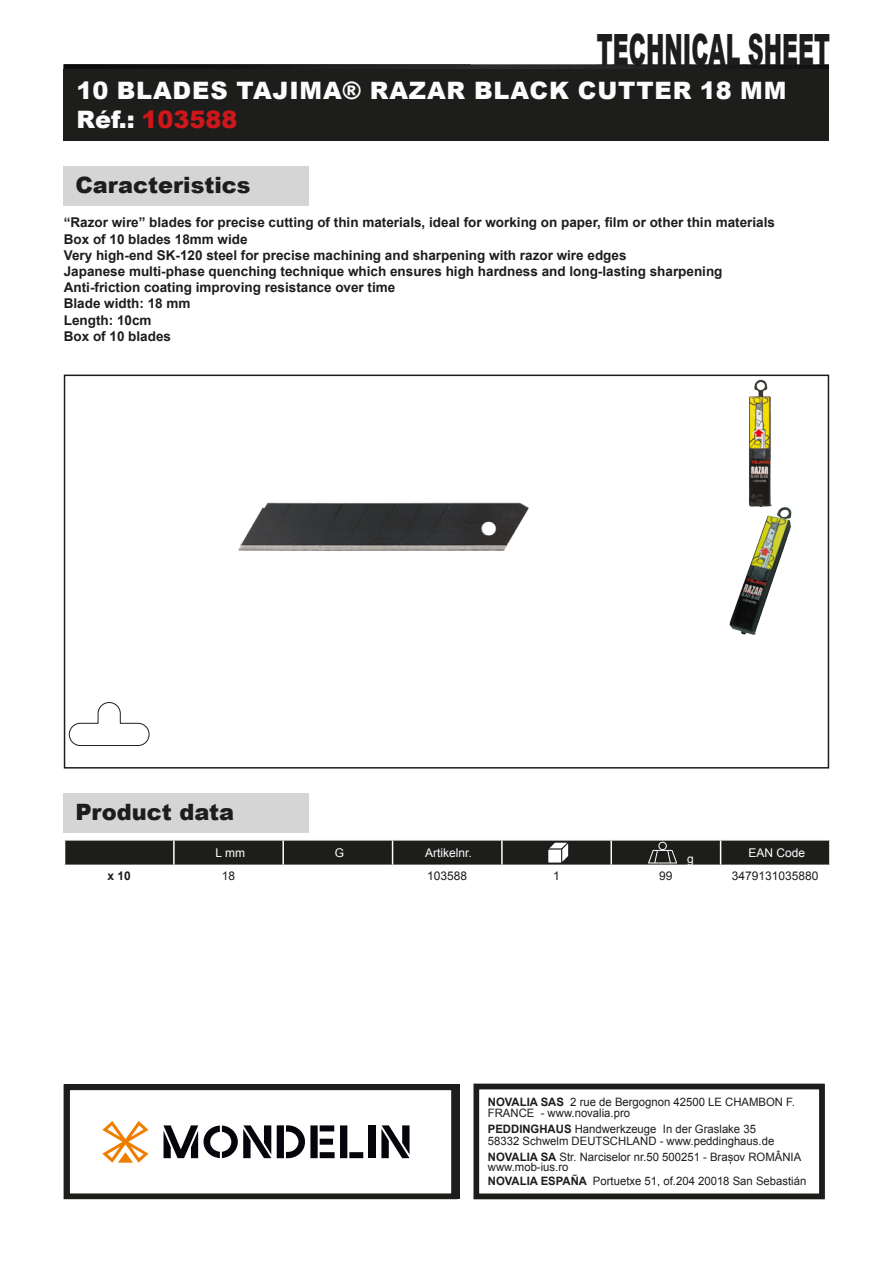
<style>
.page{position:relative;width:893px;height:1263px;background:#fff}
.page>*{position:absolute;margin:0;border:0;box-sizing:border-box;transform-origin:0 0}
.t1{font:900 43.2px "Arial";color:#1d1d1b;scale:.51 1}
.t2{font:900 24px/28.8px "Arial";letter-spacing:.035em;color:#fcfcfc}
.t3{font:900 22.5px "Arial";color:#1d1d1b}
.t4{font:700 13.5px/16.2px "Arial";color:#1d1d1b}
.t5{font:12.9px/14.2px "Arial";color:#1d1d1b}
.t6{font:700 12.9px "Arial";color:#1d1d1b}
.t7{font:12px "Arial";color:#1d1d1b}
.t8{font:12px "Arial";color:#fff}
.t9{font:700 12px "Arial";color:#1d1d1b}
.t10{font:11.55px/11.6px "Arial";color:#1d1d1b}
.s1{color:#cd171a}
.s2{font-weight:700}
</style>
<div class="page">
<img style="left:64px;top:64px;width:765px;height:5px">
<div style="left:64px;top:69px;width:765px;height:72px;background:#1d1d1b"></div>
<div style="left:64px;top:166px;width:245px;height:40px;background:#d5d5d5"></div>
<div style="left:64px;top:375px;width:765px;height:393px;border:2px solid #1d1d1b"></div>
<div style="left:64px;top:794px;width:245px;height:39px;background:#d5d5d5"></div>
<svg style="left:64px;top:840px;width:766px;height:25px;background:#2e2e2c"></svg>
<img style="left:238px;top:502px;width:291px;height:49px">
<img style="left:749px;top:380px;width:23px;height:127px">
<img style="left:729px;top:507px;width:63px;height:128px">
<svg style="left:69px;top:702px;width:81px;height:44px"></svg>
<div style="left:473px;top:1084px;width:352px;height:115px;border:6px solid #1d1d1b"></div>
<div style="left:64px;top:1084px;width:393px;height:115px;border:6px solid #1d1d1b"></div>
<svg style="left:277px;top:1125px;width:86px;height:33px"></svg>
<div style="left:369px;top:1125px;width:7px;height:33px;background:#06050b"></div>
<svg style="left:381px;top:1125px;width:28px;height:33px"></svg>
<svg style="left:102px;top:1121px;width:47px;height:42px"></svg>
<svg style="left:164px;top:1125px;width:107px;height:33px"></svg>
<h1 class="t1" style="left:597px;top:18px;width:458px">TECHNICAL SHEET</h1>
<h2 class="t2" style="left:76px;top:75px;width:711px">10 BLADES TAJIMA® RAZAR BLACK CUTTER 18 MM<br>Réf.: <span class="s1">103588</span></h2>
<h3 class="t3" style="left:75px;top:168px;width:177px">Caracteristics</h3>
<p class="t4" style="left:64px;top:215px;width:713px">“Razor wire” blades for precise cutting of thin materials, ideal for working on paper, film or other thin materials Box of 10 blades 18mm wide<br>Very high-end SK-120 steel for precise machining and sharpening with razor wire edges<br>Japanese multi-phase quenching technique which ensures high hardness and long-lasting sharpening Anti-friction coating improving resistance over time<br>Blade width: 18 mm<br>Length: 10cm<br>Box of 10 blades</p>
<h3 class="t3" style="left:75px;top:796px;width:160px">Product data</h3>
<p class="t8" style="left:215px;top:844px;width:31px">L mm</p>
<p class="t8" style="left:335px;top:844px;width:11px">G</p>
<p class="t8" style="left:425px;top:844px;width:48px">Artikelnr.</p>
<p class="t8" style="left:687px;top:851px;width:8px">g</p>
<p class="t8" style="left:749px;top:844px;width:58px">EAN Code</p>
<p class="t9" style="left:108px;top:867px;width:25px">x 10</p>
<p class="t7" style="left:222px;top:868px;width:15px">18</p>
<p class="t7" style="left:427px;top:868px;width:42px">103588</p>
<p class="t7" style="left:553px;top:868px;width:8px">1</p>
<p class="t7" style="left:659px;top:868px;width:15px">99</p>
<p class="t7" style="left:732px;top:868px;width:88px">3479131035880</p>
<p class="t10" style="left:488px;top:1096px;width:309px"><span class="s2">NOVALIA SAS</span> 2 rue de Bergognon 42500 LE CHAMBON F.<br>FRANCE - www.novalia.pro</p>
<p class="t10" style="left:488px;top:1123px;width:288px"><span class="s2">PEDDINGHAUS</span> Handwerkzeuge In der Graslake 35<br>58332 Schwelm DEUTSCHLAND - www.peddinghaus.de</p>
<p class="t10" style="left:488px;top:1151px;width:315px;line-height:10.2px"><span class="s2">NOVALIA SA</span> Str. Narciselor nr.50 500251 - Brașov ROMÂNIA www.mob-ius.ro</p>
<p class="t10" style="left:488px;top:1175px;width:320px"><span class="s2">NOVALIA ESPAÑA</span> Portuetxe 51, of.204 20018 San Sebastián</p>
<p class="t6" style="left:504px;top:1105px;width:86px">NOVALIA SAS</p>
<p class="t5" style="left:504px;top:1121px;width:181px">2 rue de Bergognon 42500<br>LE CHAMBON FEUGEROLLES<br>FRANCE<br>www.novalia.pro</p>
</div>
